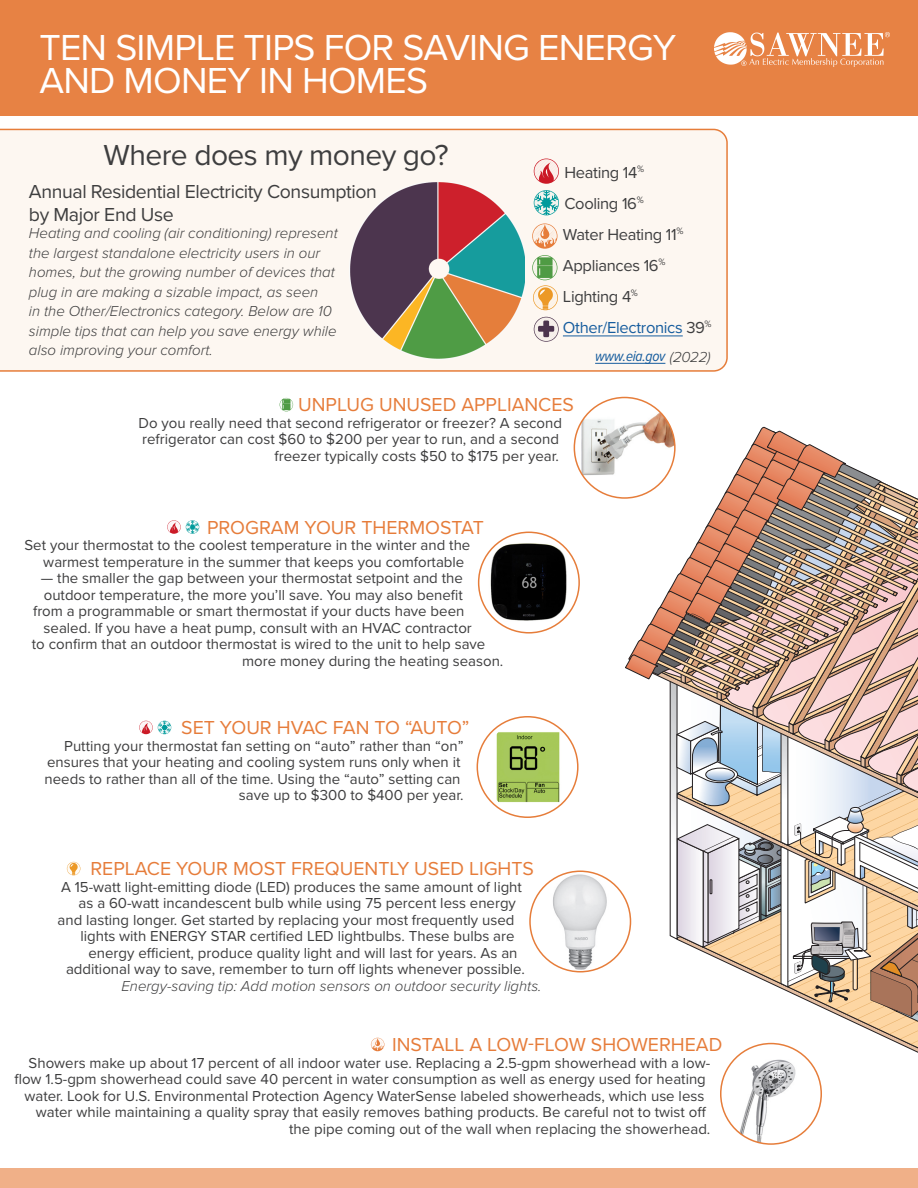
<style>
.page{position:relative;width:918px;height:1188px;background:#fff}
.page>*{position:absolute;margin:0;border:0;box-sizing:border-box;transform-origin:0 0}
.t1{font:37.5px/33px "Proxima Nova";letter-spacing:-.02em;color:#fff}
.t2{font:30px "Proxima Nova";letter-spacing:-.02em;color:#3e3e3f}
.t3{font:19.5px "Proxima Nova";color:#e67c3a}
.t4{font:19.5px/23.4px "Proxima Nova";letter-spacing:-.02em;color:#3e3e3f}
.t5{font:16.5px/31px "Proxima Nova";letter-spacing:-.02em;color:#3e3e3f}
.t6{font:15px/16.5px "Proxima Nova";color:#3e3e3f;text-align:right}
.t7{font:italic 300 15px/19.5px "Proxima Nova";color:#3e3e3f}
.t8{font:italic 15px "Proxima Nova Cond";letter-spacing:-.02em;color:#175d9e}
.s1{color:#175d9e}
.s2{font-family:"Proxima Nova";font-weight:300;color:#3e3e3f}
</style>
<div class="page">
<svg style="left:625px;top:427px;width:293px;height:651px"></svg>
<div style="left:0;top:129px;width:728px;height:243px;background:#fdf7f1"></div>
<svg style="left:532px;top:223px;width:25px;height:26px"></svg>
<svg style="left:532px;top:255px;width:26px;height:55px"></svg>
<svg style="left:534px;top:317px;width:25px;height:25px"></svg>
<svg style="left:371px;top:1038px;width:13px;height:13px"></svg>
<svg style="left:139px;top:721px;width:32px;height:13px"></svg>
<svg style="left:167px;top:520px;width:32px;height:14px"></svg>
<svg style="left:280px;top:398px;width:13px;height:13px"></svg>
<svg style="left:67px;top:862px;width:13px;height:13px"></svg>
<div style="left:0;top:1168px;width:918px;height:20px;background:#f0b088"></div>
<div style="left:0;top:0;width:918px;height:116px;background:#e78244"></div>
<svg style="left:534px;top:190px;width:25px;height:25px"></svg>
<svg style="left:534px;top:159px;width:25px;height:25px"></svg>
<img style="left:349px;top:183px;width:176px;height:176px">
<img style="left:484px;top:730px;width:89px;height:74px">
<div style="left:477px;top:716px;width:102px;height:102px;border:2px solid #e67d3a;border-radius:50%"></div>
<img style="left:485px;top:543px;width:91px;height:79px">
<div style="left:478px;top:532px;width:102px;height:102px;border:2px solid #e67d3a;border-radius:50%"></div>
<img style="left:721px;top:1044px;width:100px;height:100px;border-radius:50px">
<div style="left:720px;top:1043px;width:102px;height:102px;border:2px solid #e67d3a;border-radius:50%"></div>
<img style="left:530px;top:871px;width:101px;height:101px;border-radius:50px">
<div style="left:529px;top:871px;width:102px;height:102px;border:2px solid #e67d3a;border-radius:50%"></div>
<div style="left:574px;top:398px;width:101px;height:100px;background:#fff;border-radius:50%"></div>
<img style="left:574px;top:407px;width:101px;height:87px">
<div style="left:574px;top:397px;width:102px;height:102px;border:2px solid #e67d3a;border-radius:50%"></div>
<hr style="left:563px;top:335px;width:120px;height:1px;background:#175d9e">
<hr style="left:595px;top:363px;width:70px;height:1px;background:#175d9e">
<img style="left:715px;top:32px;width:174px;height:34px">
<p class="t1" style="left:39px;top:29px;width:638px">TEN SIMPLE TIPS FOR SAVING ENERGY<br>AND MONEY IN HOMES</p>
<p class="t2" style="left:104px;top:133px;width:347px">Where does my money go?</p>
<p class="t4" style="left:29px;top:179px;width:350px">Annual Residential Electricity Consumption by Major End Use</p>
<p class="t7" style="left:29px;top:224px;width:310px">Heating and cooling (air conditioning) represent the largest standalone electricity users in our homes, but the growing number of devices that plug in are making a sizable impact, as seen<br>in the Other/Electronics category. Below are 10 simple tips that can help you save energy while also improving your comfort.</p>
<p class="t5" style="left:563px;top:156px;width:150px">Heating 14<sup>%<br></sup>Cooling 16<sup>%<br></sup>Water Heating 11<sup>%<br></sup>Appliances 16<sup>%<br></sup>Lighting 4<sup>%<br></sup><span class="s1">Other/Electronics</span> 39<sup>%</sup></p>
<p class="t8" style="left:595px;top:345px;width:117px">www.eia.gov <span class="s2">(2022)</span></p>
<p class="t3" style="left:298px;top:390px;width:277px">UNPLUG UNUSED APPLIANCES</p>
<p class="t6" style="left:139px;top:414px;width:425px">Do you really need that second refrigerator or freezer? A second refrigerator can cost $60 to $200 per year to run, and a second freezer typically costs $50 to $175 per year.</p>
<p class="t3" style="left:207px;top:513px;width:278px">PROGRAM YOUR THERMOSTAT</p>
<p class="t6" style="left:43px;top:536px;width:429px;text-align:left;text-indent:-19px">Set your thermostat to the coolest temperature in the winter and the warmest temperature in the summer that keeps you comfortable</p>
<p class="t6" style="left:41px;top:569px;width:424px">— the smaller the gap between your thermostat setpoint and the</p>
<p class="t6" style="left:44px;top:586px;width:421px">outdoor temperature, the more you’ll save. You may also benefit</p>
<p class="t6" style="left:33px;top:602px;width:433px">from a programmable or smart thermostat if your ducts have been</p>
<p class="t6" style="left:44px;top:619px;width:430px">sealed. If you have a heat pump, consult with an HVAC contractor</p>
<p class="t6" style="left:32px;top:635px;width:455px">to confirm that an outdoor thermostat is wired to the unit to help save</p>
<p class="t6" style="left:242px;top:652px;width:263px">more money during the heating season.</p>
<p class="t3" style="left:181px;top:713px;width:290px">SET YOUR HVAC FAN TO “AUTO”</p>
<p class="t6" style="left:45px;top:737px;width:420px">Putting your thermostat fan setting on “auto” rather than “on” ensures that your heating and cooling system runs only when it needs to rather than all of the time. Using the “auto” setting can save up to $300 to $400 per year.</p>
<p class="t3" style="left:90px;top:854px;width:445px">REPLACE YOUR MOST FREQUENTLY USED LIGHTS</p>
<p class="t6" style="left:61px;top:878px;width:462px">A 15-watt light-emitting diode (LED) produces the same amount of light</p>
<p class="t6" style="left:79px;top:894px;width:439px">as a 60-watt incandescent bulb while using 75 percent less energy</p>
<p class="t6" style="left:58px;top:911px;width:458px">and lasting longer. Get started by replacing your most frequently used</p>
<p class="t6" style="left:80px;top:927px;width:436px">lights with ENERGY STAR certified LED lightbulbs. These bulbs are</p>
<p class="t6" style="left:88px;top:944px;width:431px">energy efficient, produce quality light and will last for years. As an</p>
<p class="t6" style="left:66px;top:960px;width:460px">additional way to save, remember to turn off lights whenever possible.</p>
<p class="t7" style="left:121px;top:977px;width:422px">Energy-saving tip: Add motion sensors on outdoor security lights.</p>
<p class="t3" style="left:392px;top:1030px;width:332px">INSTALL A LOW-FLOW SHOWERHEAD</p>
<p class="t6" style="left:29px;top:1054px;width:683px">Showers make up about 17 percent of all indoor water use. Replacing a 2.5-gpm showerhead with a low-</p>
<p class="t6" style="left:14px;top:1070px;width:693px">flow 1.5-gpm showerhead could save 40 percent in water consumption as well as energy used for heating</p>
<p class="t6" style="left:24px;top:1087px;width:681px">water. Look for U.S. Environmental Protection Agency WaterSense labeled showerheads, which use less</p>
<p class="t6" style="left:36px;top:1103px;width:672px">water while maintaining a quality spray that easily removes bathing products. Be careful not to twist off</p>
<p class="t6" style="left:289px;top:1120px;width:423px">the pipe coming out of the wall when replacing the showerhead.</p>
</div>
